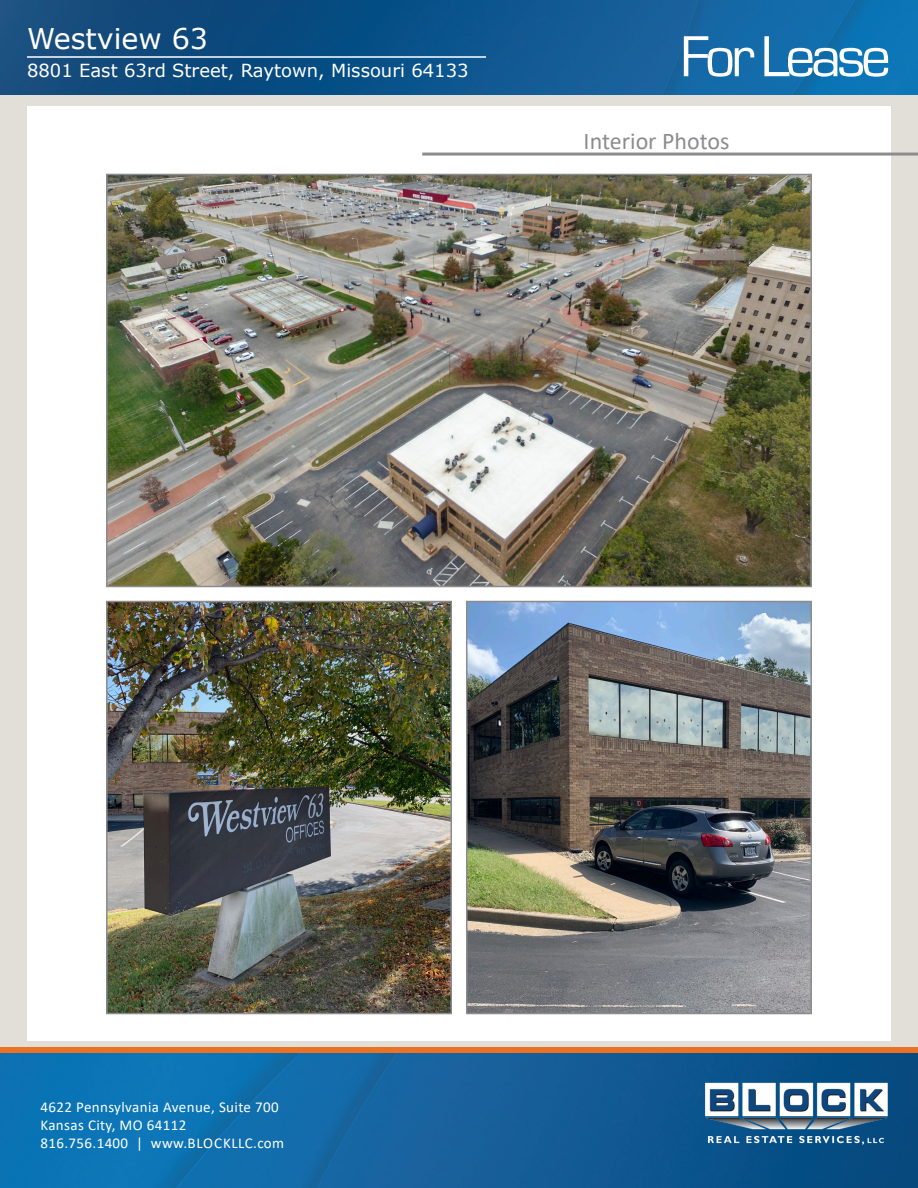
<style>
.page{position:relative;width:918px;height:1188px;background:#fff}
.page>*{position:absolute;margin:0;border:0;box-sizing:border-box;transform-origin:0 0}
.t1{font:60px "Eurostile";letter-spacing:-.075em;color:#fff}
.t2{font:28.5px "Verdana";color:#fff}
.BRES_Subhead{font:24px "Calibri";color:#8c8c8f}
.t3{font:18px "Verdana";color:#fff}
.t4{font:15px/18px "Calibri";letter-spacing:.025em;color:#fff}
</style>
<div class="page">
<div style="left:0;top:93px;width:918px;height:978px;background:#e2dfd9"></div>
<img style="left:0;top:1053px;width:918px;height:135px">
<img style="left:701px;top:1073px;width:190px;height:75px">
<div style="left:0;top:1047px;width:918px;height:6px;background:#eb7125"></div>
<img style="left:0;top:0;width:918px;height:94px">
<hr style="left:27px;top:56px;width:459px;height:2px;background:#fff">
<div style="left:27px;top:107px;width:864px;height:934px;background:#fff"></div>
<hr style="left:422px;top:153px;width:496px;height:3px;background:#8c8c8f">
<img style="left:109px;top:177px;width:700px;height:407px">
<div style="left:106px;top:174px;width:706px;height:413px;border:2px solid #8c8c8f"></div>
<img style="left:469px;top:604px;width:340px;height:407px">
<div style="left:466px;top:601px;width:346px;height:413px;border:2px solid #8c8c8f"></div>
<img style="left:109px;top:604px;width:340px;height:407px">
<div style="left:106px;top:601px;width:346px;height:413px;border:2px solid #8c8c8f"></div>
<h2 class="t2" style="left:27px;top:19px;width:183px">Westview 63</h2>
<p class="t3" style="left:27px;top:58px;width:443px">8801 East 63rd Street, Raytown, Missouri 64133</p>
<h1 class="t1" style="left:680px;top:24px;width:212px">For Lease</h1>
<p class="BRES_Subhead" style="left:584px;top:125px;width:147px">Interior Photos</p>
<p class="t4" style="left:40px;top:1097px;width:245px">4622 Pennsylvania Avenue, Suite 700<br>Kansas City, MO 64112<br>816.756.1400 | www.BLOCKLLC.com</p>
</div>
